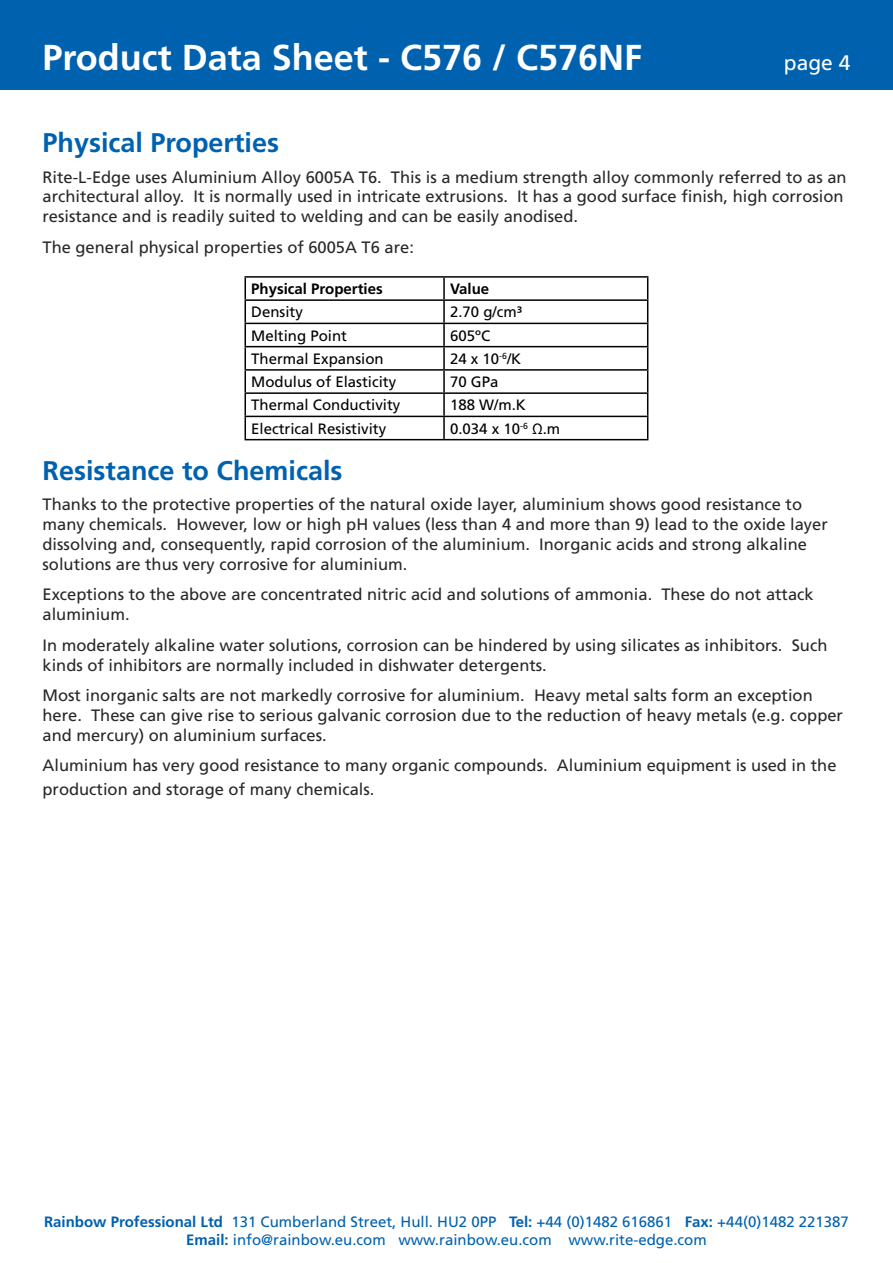
<style>
.page{position:relative;width:893px;height:1263px;background:#fff}
.page>*{position:absolute;margin:0;border:0;box-sizing:border-box;transform-origin:0 0}
.t1{font:700 36px "Frutiger LT Std";color:#fff}
.t2{font:700 27px "Frutiger LT Std";color:#0061af}
.t3{font:21px "Frutiger LT Std";color:#fff}
.t4{font:16.5px/19.8px "Frutiger LT Std";color:#292829}
.t5{font:15px/18px "Frutiger LT Std";color:#0061af;text-align:center}
.t6{font:15px "Frutiger LT Std";color:#000}
.t7{font:700 15px "Frutiger LT Std";color:#000}
.s1{font-weight:700}
</style>
<div class="page">
<div style="left:0;top:0;width:893px;height:89px;background:#0061af"></div>
<hr style="left:244px;top:276px;width:200px;height:2px;background:#000">
<hr style="left:244px;top:278px;width:2px;height:21px;background:#000">
<hr style="left:444px;top:276px;width:204px;height:2px;background:#000">
<hr style="left:443px;top:278px;width:2px;height:21px;background:#000">
<hr style="left:244px;top:299px;width:200px;height:2px;background:#000">
<hr style="left:244px;top:301px;width:2px;height:22px;background:#000">
<hr style="left:444px;top:299px;width:204px;height:2px;background:#000">
<hr style="left:443px;top:301px;width:2px;height:22px;background:#000">
<hr style="left:244px;top:323px;width:200px;height:1px;background:#000">
<hr style="left:244px;top:324px;width:2px;height:22px;background:#000">
<hr style="left:444px;top:323px;width:204px;height:1px;background:#000">
<hr style="left:443px;top:324px;width:2px;height:22px;background:#000">
<hr style="left:244px;top:346px;width:200px;height:1px;background:#000">
<hr style="left:244px;top:347px;width:2px;height:22px;background:#000">
<hr style="left:444px;top:346px;width:204px;height:1px;background:#000">
<hr style="left:443px;top:347px;width:2px;height:22px;background:#000">
<hr style="left:244px;top:369px;width:200px;height:2px;background:#000">
<hr style="left:244px;top:371px;width:2px;height:21px;background:#000">
<hr style="left:444px;top:369px;width:204px;height:2px;background:#000">
<hr style="left:443px;top:371px;width:2px;height:21px;background:#000">
<hr style="left:244px;top:392px;width:200px;height:2px;background:#000">
<hr style="left:244px;top:394px;width:2px;height:22px;background:#000">
<hr style="left:444px;top:392px;width:204px;height:2px;background:#000">
<hr style="left:443px;top:394px;width:2px;height:22px;background:#000">
<hr style="left:244px;top:416px;width:200px;height:1px;background:#000">
<hr style="left:244px;top:417px;width:2px;height:22px;background:#000">
<hr style="left:444px;top:416px;width:204px;height:1px;background:#000">
<hr style="left:443px;top:417px;width:2px;height:22px;background:#000">
<svg style="left:647px;top:278px;width:1px;height:161px"></svg>
<hr style="left:244px;top:439px;width:200px;height:1px;background:#000">
<hr style="left:444px;top:439px;width:204px;height:1px;background:#000">
<h1 class="t1" style="left:43px;top:36px;width:601px">Product Data Sheet - C576 / C576NF</h1>
<p class="t3" style="left:784px;top:51px;width:68px">page 4</p>
<h2 class="t2" style="left:43px;top:127px;width:238px">Physical Properties</h2>
<p class="t4" style="left:43px;top:167px;width:806px">Rite-L-Edge uses Aluminium Alloy 6005A T6. This is a medium strength alloy commonly referred to as an architectural alloy. It is normally used in intricate extrusions. It has a good surface finish, high corrosion resistance and is readily suited to welding and can be easily anodised.</p>
<p class="t4" style="left:43px;top:237px;width:373px">The general physical properties of 6005A T6 are:</p>
<p class="t7" style="left:251px;top:280px;width:133px">Physical Properties</p>
<p class="t7" style="left:450px;top:280px;width:41px">Value</p>
<p class="t6" style="left:251px;top:303px;width:53px">Density</p>
<p class="t6" style="left:450px;top:303px;width:74px">2.70 g/cm³</p>
<p class="t6" style="left:251px;top:327px;width:97px">Melting Point</p>
<p class="t6" style="left:450px;top:327px;width:42px">605ºC</p>
<p class="t6" style="left:251px;top:350px;width:134px">Thermal Expansion</p>
<p class="t6" style="left:450px;top:350px;width:73px">24 x 10<sup>-6</sup>/K</p>
<p class="t6" style="left:251px;top:373px;width:147px">Modulus of Elasticity</p>
<p class="t6" style="left:450px;top:373px;width:50px">70 GPa</p>
<p class="t6" style="left:251px;top:396px;width:151px">Thermal Conductivity</p>
<p class="t6" style="left:450px;top:396px;width:77px">188 W/m.K</p>
<p class="t6" style="left:251px;top:420px;width:137px">Electrical Resistivity</p>
<p class="t6" style="left:450px;top:420px;width:112px">0.034 x 10<sup>-6</sup> Ω.m</p>
<h2 class="t2" style="left:43px;top:454px;width:302px">Resistance to Chemicals</h2>
<p class="t4" style="left:43px;top:495px;width:787px">Thanks to the protective properties of the natural oxide layer, aluminium shows good resistance to many chemicals. However, low or high pH values (less than 4 and more than 9) lead to the oxide layer dissolving and, consequently, rapid corrosion of the aluminium. Inorganic acids and strong alkaline solutions are thus very corrosive for aluminium.</p>
<p class="t4" style="left:43px;top:585px;width:773px">Exceptions to the above are concentrated nitric acid and solutions of ammonia. These do not attack aluminium.</p>
<p class="t4" style="left:43px;top:635px;width:786px">In moderately alkaline water solutions, corrosion can be hindered by using silicates as inhibitors. Such kinds of inhibitors are normally included in dishwater detergents.</p>
<p class="t4" style="left:43px;top:686px;width:802px">Most inorganic salts are not markedly corrosive for aluminium. Heavy metal salts form an exception here. These can give rise to serious galvanic corrosion due to the reduction of heavy metals (e.g. copper and mercury) on aluminium surfaces.</p>
<p class="t4" style="left:43px;top:754px;width:795px;line-height:23.4px">Aluminium has very good resistance to many organic compounds. Aluminium equipment is used in the production and storage of many chemicals.</p>
<p class="t5" style="left:44px;top:1213px;width:806px"><span class="s1">Rainbow Professional Ltd</span> 131 Cumberland Street, Hull. HU2 0PP <span class="s1">Tel:</span> +44 (0)1482 616861 <span class="s1">Fax:</span> +44(0)1482 221387<br><span class="s1">Email:</span> info@rainbow.eu.com www.rainbow.eu.com www.rite-edge.com</p>
</div>
